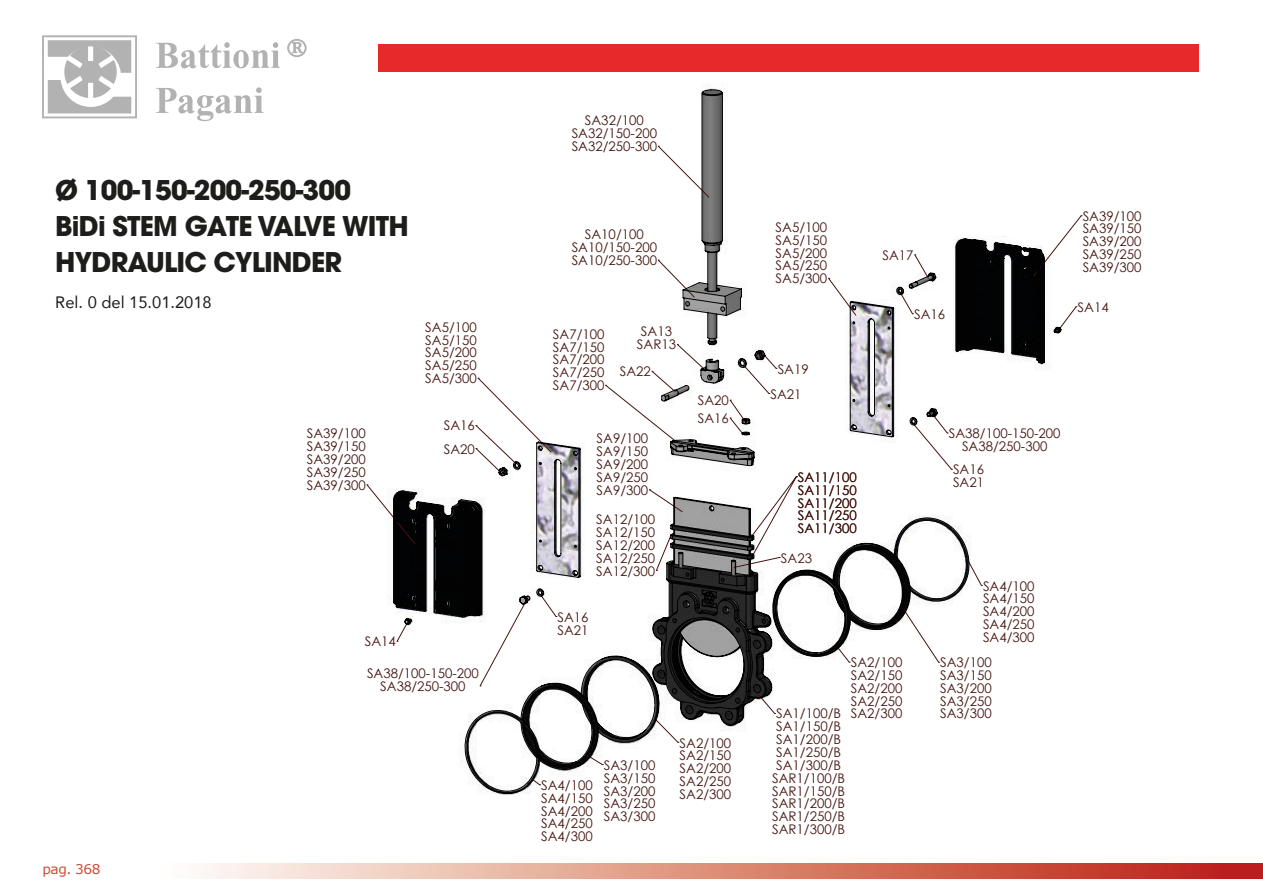
<style>
.page{position:relative;width:1263px;height:893px;background:#fff}
.page>*{position:absolute;margin:0;border:0;box-sizing:border-box;transform-origin:0 0}
.t1{font:700 27px/36px "Avant Garde";letter-spacing:-.03em;color:#1d1d1b}
.t2{font:16.5px "Avenir";color:#1d1d1b}
.t3{font:13.35px "Verdana";letter-spacing:-.035em;color:#ca4e39}
.t4{font:13.2px/12.9px "Century Gothic";color:#43150f;text-align:justify}
</style>
<div class="page">
<svg style="left:393px;top:89px;width:669px;height:706px"></svg>
<svg style="left:200px;top:863px;width:1063px;height:16px;background:#db8978"></svg>
<svg style="left:156px;top:87px;width:107px;height:34px"></svg>
<svg style="left:156px;top:42px;width:124px;height:26px"></svg>
<div style="left:42px;top:35px;width:95px;height:83px;border:2px solid #b2b2b2"></div>
<svg style="left:48px;top:40px;width:83px;height:73px"></svg>
<svg style="left:287px;top:39px;width:20px;height:18px"></svg>
<div style="left:378px;top:45px;width:821px;height:27px;background:#e62929"></div>
<h1 class="t1" style="left:55px;top:171px;width:355px">Ø 100-150-200-250-300<br>BiDi STEM GATE VALVE WITH<br>HYDRAULIC CYLINDER</h1>
<p class="t2" style="left:55px;top:289px;width:158px">Rel. 0 del 15.01.2018</p>
<p class="t4" style="left:307px;top:427px;width:60px">SA39/100<br>SA39/150<br>SA39/200<br>SA39/250<br>SA39/300</p>
<p class="t4" style="left:425px;top:320px;width:53px">SA5/100<br>SA5/150<br>SA5/200<br>SA5/250<br>SA5/300</p>
<p class="t4" style="left:444px;top:419px;width:33px">SA16</p>
<p class="t4" style="left:444px;top:442px;width:33px">SA20</p>
<p class="t4" style="left:365px;top:635px;width:33px">SA14</p>
<p class="t3" style="left:43px;top:861px;width:59px">pag. 368</p>
<p class="t4" style="left:367px;top:666px;width:113px;text-align:center">SA38/100-150-200<br>SA38/250-300</p>
<p class="t4" style="left:572px;top:114px;width:87px;text-align:center">SA32/100<br>SA32/150-200<br>SA32/250-300</p>
<p class="t4" style="left:572px;top:228px;width:87px;text-align:center">SA10/100<br>SA10/150-200<br>SA10/250-300</p>
<p class="t4" style="left:553px;top:327px;width:53px">SA7/100<br>SA7/150<br>SA7/200<br>SA7/250<br>SA7/300</p>
<p class="t4" style="left:637px;top:325px;width:41px;text-align:center">SA13<br>SAR13</p>
<p class="t4" style="left:620px;top:365px;width:33px">SA22</p>
<p class="t4" style="left:597px;top:432px;width:53px">SA9/100<br>SA9/150<br>SA9/200<br>SA9/250<br>SA9/300</p>
<p class="t4" style="left:596px;top:513px;width:60px">SA12/100<br>SA12/150<br>SA12/200<br>SA12/250<br>SA12/300</p>
<p class="t4" style="left:557px;top:610px;width:33px">SA16<br>SA21</p>
<p class="t4" style="left:698px;top:394px;width:33px">SA20</p>
<p class="t4" style="left:698px;top:412px;width:33px">SA16</p>
<p class="t4" style="left:541px;top:778px;width:53px">SA4/100<br>SA4/150<br>SA4/200<br>SA4/250<br>SA4/300</p>
<p class="t4" style="left:604px;top:758px;width:53px">SA3/100<br>SA3/150<br>SA3/200<br>SA3/250<br>SA3/300</p>
<p class="t4" style="left:680px;top:736px;width:53px">SA2/100<br>SA2/150<br>SA2/200<br>SA2/250<br>SA2/300</p>
<p class="t4" style="left:776px;top:220px;width:53px">SA5/100<br>SA5/150<br>SA5/200<br>SA5/250<br>SA5/300</p>
<p class="t4" style="left:882px;top:248px;width:33px">SA17</p>
<p class="t4" style="left:914px;top:308px;width:33px">SA16</p>
<p class="t4" style="left:1083px;top:209px;width:60px">SA39/100<br>SA39/150<br>SA39/200<br>SA39/250<br>SA39/300</p>
<p class="t4" style="left:1077px;top:300px;width:33px">SA14</p>
<p class="t4" style="left:770px;top:356px;width:40px;line-height:25.2px;text-align:center">SA19<br>SA21</p>
<p class="t4" style="left:798px;top:470px;width:60px">SA11/100<br>SA11/150<br>SA11/200<br>SA11/250<br>SA11/300</p>
<p class="t4" style="left:781px;top:551px;width:33px">SA23</p>
<p class="t4" style="left:949px;top:426px;width:113px;text-align:center">SA38/100-150-200<br>SA38/250-300</p>
<p class="t4" style="left:953px;top:463px;width:33px">SA16<br>SA21</p>
<p class="t4" style="left:983px;top:579px;width:53px">SA4/100<br>SA4/150<br>SA4/200<br>SA4/250<br>SA4/300</p>
<p class="t4" style="left:851px;top:656px;width:53px">SA2/100<br>SA2/150<br>SA2/200<br>SA2/250<br>SA2/300</p>
<p class="t4" style="left:940px;top:656px;width:53px">SA3/100<br>SA3/150<br>SA3/200<br>SA3/250<br>SA3/300</p>
<p class="t4" style="left:772px;top:707px;width:75px;text-align:center">SA1/100/B<br>SA1/150/B<br>SA1/200/B<br>SA1/250/B<br>SA1/300/B<br>SAR1/100/B<br>SAR1/150/B<br>SAR1/200/B<br>SAR1/250/B<br>SAR1/300/B</p>
</div>
